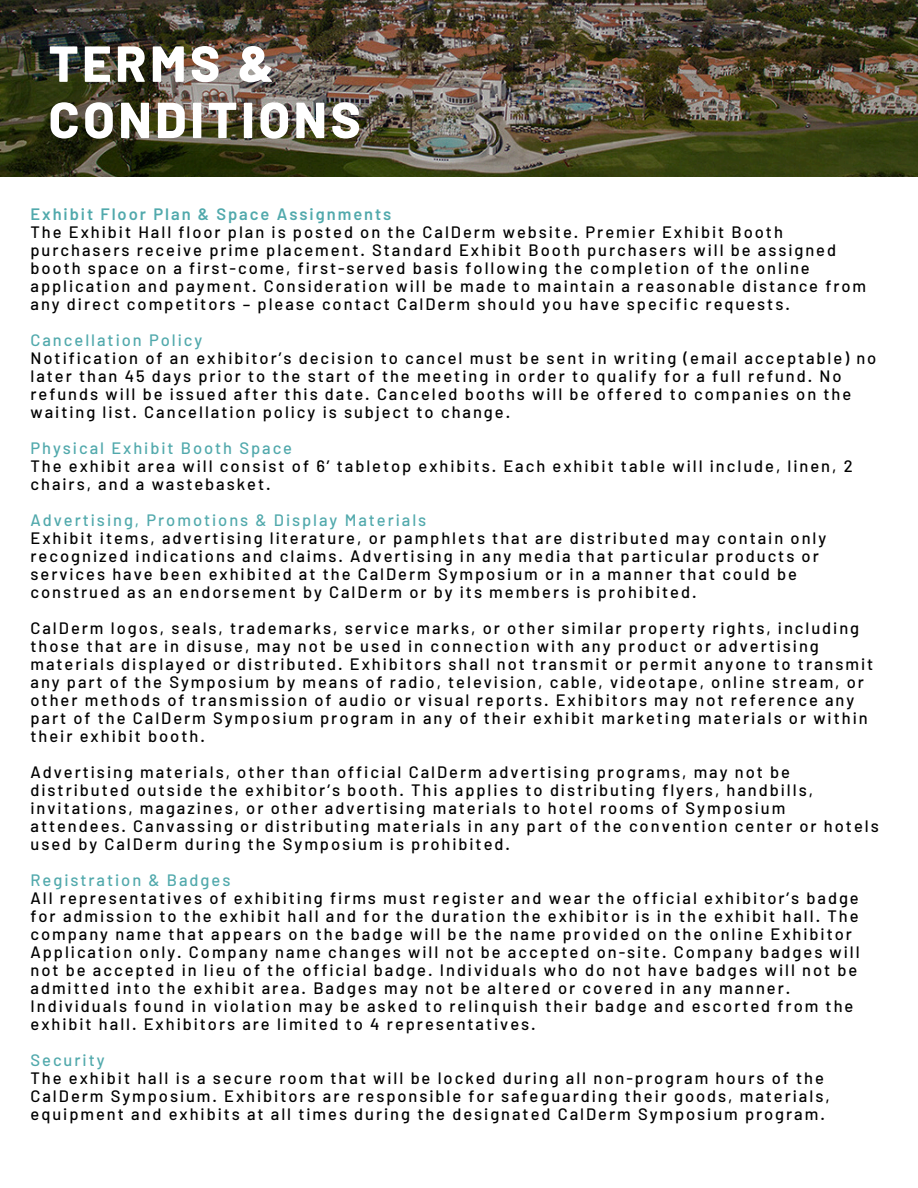
<style>
.page{position:relative;width:918px;height:1188px;background:#fff}
.page>*{position:absolute;margin:0;border:0;box-sizing:border-box;transform-origin:0 0}
.t1{font:800 50.7px/56.2px "Barlow";letter-spacing:.075em;color:#fff}
.t2{font:500 16.5px/18px "Barlow";letter-spacing:.12em;color:#000}
.t3{font:500 16.5px "Barlow";letter-spacing:.12em;color:#51a9ac}
.t4{font:600 16.5px "Barlow";letter-spacing:.12em;color:#51a9ac}
</style>
<div class="page">
<img style="left:0;top:0;width:918px;height:177px">
<h1 class="t1" style="left:49px;top:33px;width:314px">TERMS &amp;<br>CONDITIONS</h1>
<p class="t4" style="left:31px;top:204px;width:362px">Exhibit Floor Plan &amp; Space Assignments</p>
<p class="t2" style="left:31px;top:223px;width:837px">The Exhibit Hall floor plan is posted on the CalDerm website. Premier Exhibit Booth purchasers receive prime placement. Standard Exhibit Booth purchasers will be assigned booth space on a first-come, first-served basis following the completion of the online application and payment. Consideration will be made to maintain a reasonable distance from any direct competitors – please contact CalDerm should you have specific requests.</p>
<p class="t3" style="left:31px;top:330px;width:173px">Cancellation Policy</p>
<p class="t2" style="left:31px;top:349px;width:847px">Notification of an exhibitor’s decision to cancel must be sent in writing (email acceptable) no later than 45 days prior to the start of the meeting in order to qualify for a full refund. No refunds will be issued after this date. Canceled booths will be offered to companies on the waiting list. Cancellation policy is subject to change.</p>
<p class="t3" style="left:31px;top:438px;width:263px">Physical Exhibit Booth Space</p>
<p class="t2" style="left:31px;top:457px;width:824px">The exhibit area will consist of 6’ tabletop exhibits. Each exhibit table will include, linen, 2 chairs, and a wastebasket.</p>
<p class="t3" style="left:31px;top:510px;width:397px">Advertising, Promotions &amp; Display Materials</p>
<p class="t2" style="left:31px;top:529px;width:797px">Exhibit items, advertising literature, or pamphlets that are distributed may contain only recognized indications and claims. Advertising in any media that particular products or services have been exhibited at the CalDerm Symposium or in a manner that could be construed as an endorsement by CalDerm or by its members is prohibited.</p>
<p class="t2" style="left:31px;top:619px;width:844px">CalDerm logos, seals, trademarks, service marks, or other similar property rights, including those that are in disuse, may not be used in connection with any product or advertising materials displayed or distributed. Exhibitors shall not transmit or permit anyone to transmit any part of the Symposium by means of radio, television, cable, videotape, online stream, or other methods of transmission of audio or visual reports. Exhibitors may not reference any part of the CalDerm Symposium program in any of their exhibit marketing materials or within their exhibit booth.</p>
<p class="t2" style="left:31px;top:763px;width:850px">Advertising materials, other than official CalDerm advertising programs, may not be distributed outside the exhibitor’s booth. This applies to distributing flyers, handbills, invitations, magazines, or other advertising materials to hotel rooms of Symposium attendees. Canvassing or distributing materials in any part of the convention center or hotels used by CalDerm during the Symposium is prohibited.</p>
<p class="t3" style="left:31px;top:870px;width:201px">Registration &amp; Badges</p>
<p class="t2" style="left:31px;top:889px;width:831px">All representatives of exhibiting firms must register and wear the official exhibitor’s badge for admission to the exhibit hall and for the duration the exhibitor is in the exhibit hall. The company name that appears on the badge will be the name provided on the online Exhibitor Application only. Company name changes will not be accepted on-site. Company badges will not be accepted in lieu of the official badge. Individuals who do not have badges will not be admitted into the exhibit area. Badges may not be altered or covered in any manner.<br>Individuals found in violation may be asked to relinquish their badge and escorted from the exhibit hall. Exhibitors are limited to 4 representatives.</p>
<p class="t3" style="left:31px;top:1050px;width:76px">Security</p>
<p class="t2" style="left:31px;top:1069px;width:801px">The exhibit hall is a secure room that will be locked during all non-program hours of the<br>CalDerm Symposium. Exhibitors are responsible for safeguarding their goods, materials, equipment and exhibits at all times during the designated CalDerm Symposium program.</p>
</div>
